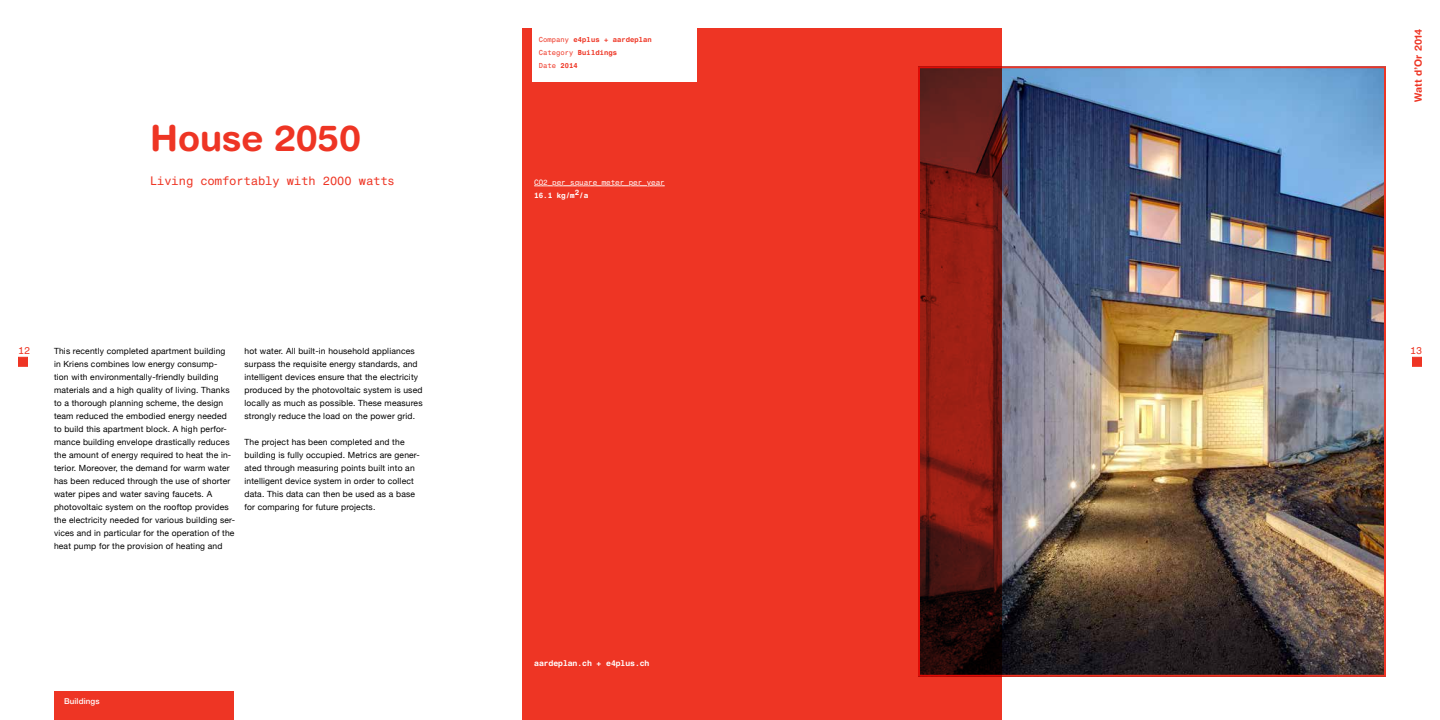
<style>
.page{position:relative;width:1440px;height:720px;background:#fff}
.page>*{position:absolute;margin:0;border:0;box-sizing:border-box;transform-origin:0 0}
.t1{font:700 36px "Helvetica Rounded LT Std";color:#ee3524}
.t2{font:12px "Helvetica Monospaced Pro";color:#ee3524}
.t3{font:700 10px "Helvetica Rounded LT Std";letter-spacing:.01em;color:#ee3524}
.t4{font:10px "Helvetica Monospaced Pro";color:#ee3524}
.t5{font:8.5px/13px "Helvetica Neue";letter-spacing:.02em;color:#000}
.t6{font:700 8px "Helvetica Monospaced Pro";color:#fff}
.t7{font:500 8px "Helvetica Neue";letter-spacing:.02em;color:#fff}
.t8{font:7.5px "Helvetica Monospaced Pro";color:#fff}
.t9{font:700 7.5px "Helvetica Monospaced Pro";color:#fff}
.t10{font:700 7px/13px "Helvetica Monospaced Pro";letter-spacing:.02em;color:#ee3524}
.s1{font-weight:400}
</style>
<div class="page">
<div style="left:54px;top:691px;width:180px;height:29px;background:#ee3524"></div>
<img style="left:1002px;top:69px;width:381px;height:605px">
<svg style="left:522px;top:29px;width:480px;height:691px;background:#dc3121"></svg>
<div style="left:533px;top:24px;width:164px;height:58px;background:#fff"></div>
<svg style="left:534px;top:178px;width:131px;height:12px;background:#ef4333"></svg>
<div style="left:1412px;top:357px;width:10px;height:10px;background:#ee3524;border:1px solid #ee3524"></div>
<div style="left:18px;top:357px;width:10px;height:10px;background:#ee3524;border:1px solid #ee3524"></div>
<h1 class="t1" style="left:150px;top:117px;width:213px">House 2050</h1>
<h2 class="t2" style="left:150px;top:173px;width:246px">Living comfortably with 2000 watts</h2>
<p class="t10" style="left:539px;top:33px;width:114px"><span class="s1">Company</span> e4plus + aardeplan<br><span class="s1">Category</span> Buildings<br><span class="s1">Date</span> 2014</p>
<p class="t8" style="left:534px;top:178px;width:132px">CO2 per square meter per year</p>
<p class="t9" style="left:534px;top:191px;width:55px">16.1 kg/m2/a</p>
<p class="t3" style="left:1412px;top:102px;width:75px;rotate:-90deg">Watt d’Or 2014</p>
<p class="t4" style="left:18px;top:344px;width:13px">12</p>
<p class="t4" style="left:1410px;top:344px;width:13px">13</p>
<p class="t5" style="left:54px;top:345px;width:183px">This recently completed apartment building<br>in Kriens combines low energy consump-<br>tion with environmentally-friendly building materials and a high quality of living. Thanks to a thorough planning scheme, the design team reduced the embodied energy needed to build this apartment block. A high perfor&shy;mance building envelope drastically reduces the amount of energy required to heat the in&shy;terior. Moreover, the demand for warm water has been reduced through the use of shorter water pipes and water saving faucets. A photovoltaic system on the rooftop provides the electricity needed for various building ser&shy;vices and in particular for the operation of the heat pump for the provision of heating and</p>
<p class="t5" style="left:245px;top:345px;width:180px">hot water. All built-in household appliances surpass the requisite energy standards, and intelligent devices ensure that the electricity produced by the photovoltaic system is used locally as much as possible. These measures strongly reduce the load on the power grid.</p>
<p class="t5" style="left:245px;top:436px;width:177px">The project has been completed and the building is fully occupied. Metrics are gener&shy;ated through measuring points built into an intelligent device system in order to collect data. This data can then be used as a base for comparing for future projects.</p>
<p class="t7" style="left:64px;top:694px;width:37px">Buildings</p>
<p class="t6" style="left:534px;top:658px;width:117px">aardeplan.ch + e4plus.ch</p>
</div>
